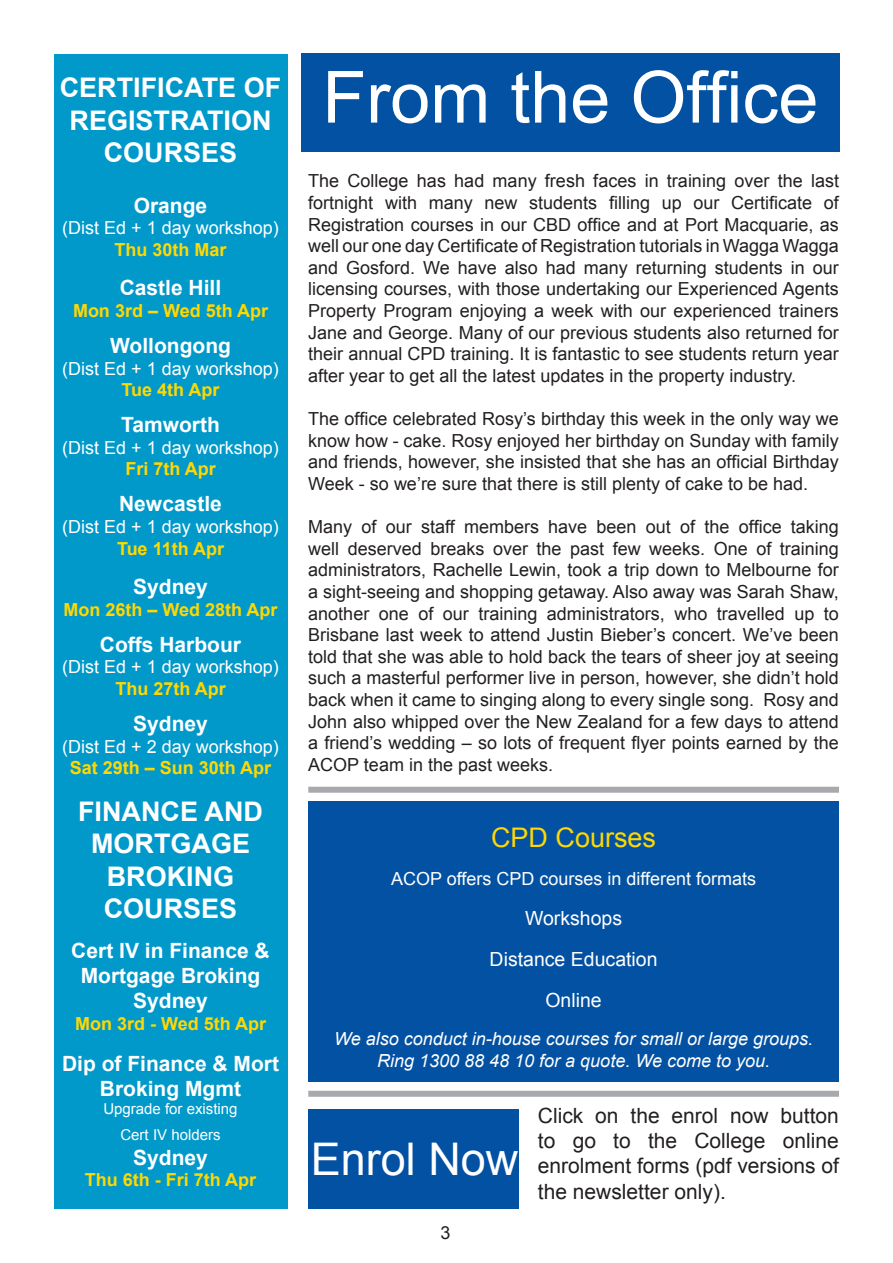
<style>
.page{position:relative;width:893px;height:1263px;background:#fff}
.page>*{position:absolute;margin:0;border:0;box-sizing:border-box;transform-origin:0 0}
.t1{font:72px "Arial";color:#fff}
.t2{font:45px "Arial";color:#fff}
.t3{font:700 27px/32.4px "Arial";color:#fff;text-align:center}
.t4{font:27px "Arial";color:#ffd801}
.t5{font:700 21px/25.2px "Arial";color:#fff;text-align:center}
.t6{font:21px/25.2px "Arial";color:#231f20;text-align:justify}
.t7{font:19.5px "Arial";color:#fff}
.t8{font:18px/21.6px "Arial";color:#231f20;text-align:justify}
.t9{font:18px "Arial";color:#fff}
.t10{font:700 18px "Arial";color:#ffd801}
.t11{font:italic 18px "Arial";color:#fff}
.t12{font:15px "Arial";color:#fff}
</style>
<div class="page">
<div style="left:54px;top:54px;width:233px;height:1155px;background:#0099ca"></div>
<div style="left:301px;top:53px;width:539px;height:99px;background:#0351a2"></div>
<div style="left:308px;top:1110px;width:211px;height:99px;background:#0351a2"></div>
<div style="left:308px;top:787px;width:531px;height:6px;background:#a8a9ad"></div>
<div style="left:308px;top:1091px;width:531px;height:6px;background:#a8a9ad"></div>
<div style="left:308px;top:801px;width:531px;height:281px;background:#0351a2"></div>
<p class="t3" style="left:60px;top:72px;width:223px">CERTIFICATE OF</p>
<p class="t3" style="left:70px;top:105px;width:204px">REGISTRATION</p>
<p class="t3" style="left:104px;top:137px;width:135px">COURSES</p>
<p class="t5" style="left:134px;top:193px;width:75px">Orange</p>
<p class="t9" style="left:62px;top:216px;width:218px">(Dist Ed + 1 day workshop)</p>
<p class="t10" style="left:115px;top:237px;width:114px">Thu 30th Mar</p>
<p class="t5" style="left:120px;top:276px;width:103px">Castle Hill</p>
<p class="t10" style="left:73px;top:299px;width:197px">Mon 3rd – Wed 5th Apr</p>
<p class="t5" style="left:110px;top:334px;width:122px">Wollongong</p>
<p class="t9" style="left:62px;top:356px;width:218px">(Dist Ed + 1 day workshop)</p>
<p class="t10" style="left:122px;top:378px;width:99px">Tue 4th Apr</p>
<p class="t5" style="left:121px;top:413px;width:100px">Tamworth</p>
<p class="t9" style="left:62px;top:436px;width:218px">(Dist Ed + 1 day workshop)</p>
<p class="t10" style="left:125px;top:457px;width:92px">Fri 7th Apr</p>
<p class="t5" style="left:119px;top:492px;width:104px">Newcastle</p>
<p class="t9" style="left:62px;top:515px;width:218px">(Dist Ed + 1 day workshop)</p>
<p class="t10" style="left:117px;top:536px;width:109px">Tue 11th Apr</p>
<p class="t5" style="left:133px;top:575px;width:76px">Sydney</p>
<p class="t10" style="left:63px;top:597px;width:216px">Mon 26th – Wed 28th Apr</p>
<p class="t5" style="left:100px;top:632px;width:143px">Coffs Harbour</p>
<p class="t9" style="left:62px;top:655px;width:218px">(Dist Ed + 1 day workshop)</p>
<p class="t10" style="left:115px;top:677px;width:112px">Thu 27th Apr</p>
<p class="t5" style="left:133px;top:712px;width:76px">Sydney</p>
<p class="t9" style="left:62px;top:734px;width:218px">(Dist Ed + 2 day workshop)</p>
<p class="t10" style="left:70px;top:756px;width:203px">Sat 29th – Sun 30th Apr</p>
<p class="t3" style="left:78px;top:796px;width:186px">FINANCE AND<br>MORTGAGE<br>BROKING</p>
<p class="t3" style="left:104px;top:893px;width:135px">COURSES</p>
<p class="t5" style="left:71px;top:938px;width:200px">Cert IV in Finance &amp;</p>
<p class="t5" style="left:81px;top:964px;width:181px">Mortgage Broking</p>
<p class="t5" style="left:133px;top:989px;width:76px">Sydney</p>
<p class="t10" style="left:75px;top:1011px;width:192px">Mon 3rd - Wed 5th Apr</p>
<p class="t5" style="left:62px;top:1052px;width:219px">Dip of Finance &amp; Mort<br>Broking Mgmt</p>
<p class="t12" style="left:103px;top:1099px;width:136px">Upgrade for existing</p>
<p class="t12" style="left:120px;top:1124px;width:102px">Cert IV holders</p>
<p class="t5" style="left:133px;top:1145px;width:76px">Sydney</p>
<p class="t10" style="left:85px;top:1168px;width:173px">Thu 6th - Fri 7th Apr</p>
<p class="t1" style="left:322px;top:50px;width:498px">From the Office</p>
<p class="t8" style="left:308px;top:171px;width:532px">The College has had many fresh faces in training over the last fortnight with many new students filling up our Certificate of Registration courses in our CBD office and at Port Macquarie, as well our one day Certificate of Registration tutorials in Wagga Wagga and Gosford. We have also had many returning students in our licensing courses, with those undertaking our Experienced Agents Property Program enjoying a week with our experienced trainers Jane and George. Many of our previous students also returned for their annual CPD training. It is fantastic to see students return year after year to get all the latest updates in the property industry.</p>
<p class="t8" style="left:308px;top:408px;width:532px">The office celebrated Rosy’s birthday this week in the only way we know how - cake. Rosy enjoyed her birthday on Sunday with family and friends, however, she insisted that she has an official Birthday Week - so we’re sure that there is still plenty of cake to be had.</p>
<p class="t8" style="left:308px;top:516px;width:532px">Many of our staff members have been out of the office taking well deserved breaks over the past few weeks. One of training administrators, Rachelle Lewin, took a trip down to Melbourne for a sight-seeing and shopping getaway. Also away was Sarah Shaw, another one of our training administrators, who travelled up to Brisbane last week to attend Justin Bieber’s concert. We’ve been told that she was able to hold back the tears of sheer joy at seeing such a masterful performer live in person, however, she didn’t hold back when it came to singing along to every single song. Rosy and John also whipped over the New Zealand for a few days to attend a friend’s wedding – so lots of frequent flyer points earned by the ACOP team in the past weeks.</p>
<p class="t4" style="left:491px;top:820px;width:167px">CPD Courses</p>
<p class="t9" style="left:391px;top:867px;width:367px">ACOP offers CPD courses in different formats</p>
<p class="t7" style="left:525px;top:905px;width:99px">Workshops</p>
<p class="t7" style="left:490px;top:946px;width:169px">Distance Education</p>
<p class="t7" style="left:545px;top:988px;width:58px">Online</p>
<p class="t11" style="left:334px;top:1027px;width:480px">We also conduct in-house courses for small or large groups.</p>
<p class="t11" style="left:377px;top:1049px;width:394px">Ring 1300 88 48 10 for a quote. We come to you.</p>
<p class="t2" style="left:311px;top:1129px;width:209px">Enrol Now</p>
<p class="t8" style="left:440px;top:1222px;width:12px">3</p>
<p class="t6" style="left:538px;top:1103px;width:303px">Click on the enrol now button to go to the College online enrolment forms (pdf versions of the newsletter only).</p>
</div>
